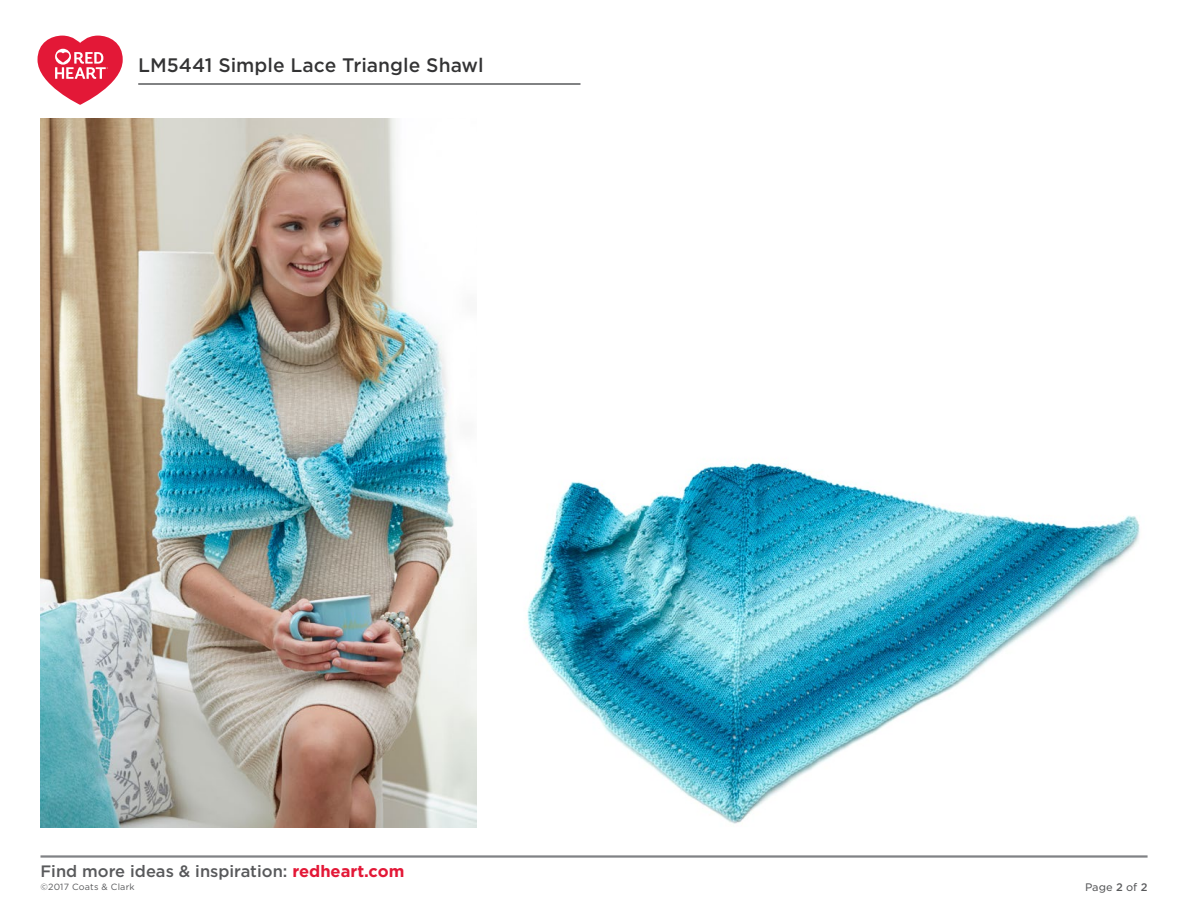
<style>
.page{position:relative;width:1188px;height:918px;background:#fff}
.page>*{position:absolute;margin:0;border:0;box-sizing:border-box;transform-origin:0 0}
._2nd_Page_Jump_Text{font:500 18.75px "Gotham S Sm";color:#333334}
.t1{font:500 16.5px "Gotham";color:#58595b}
.t2{font:10.5px "Gotham S Sm";color:#58595b}
.t3{font:9px "Gotham";letter-spacing:.02em;color:#58595b}
.s1{font-weight:700;color:#e31837}
.s2{font-weight:500}
</style>
<div class="page">
<hr style="left:40px;top:855px;width:1108px;height:3px;background:#808285">
<hr style="left:138px;top:83px;width:442px;height:2px;background:#58595b">
<svg style="left:38px;top:36px;width:85px;height:69px"></svg>
<img style="left:40px;top:119px;width:436px;height:709px">
<img style="left:527px;top:462px;width:613px;height:362px">
<p class="_2nd_Page_Jump_Text" style="left:138px;top:52px;width:347px">LM5441 Simple Lace Triangle Shawl</p>
<p class="t1" style="left:40px;top:860px;width:365px">Find more ideas &amp; inspiration: <span class="s1">redheart.com</span></p>
<p class="t3" style="left:40px;top:882px;width:96px">©2017 Coats &amp; Clark</p>
<p class="t2" style="left:1085px;top:880px;width:64px">Page <span class="s2">2</span> of <span class="s2">2</span></p>
</div>
